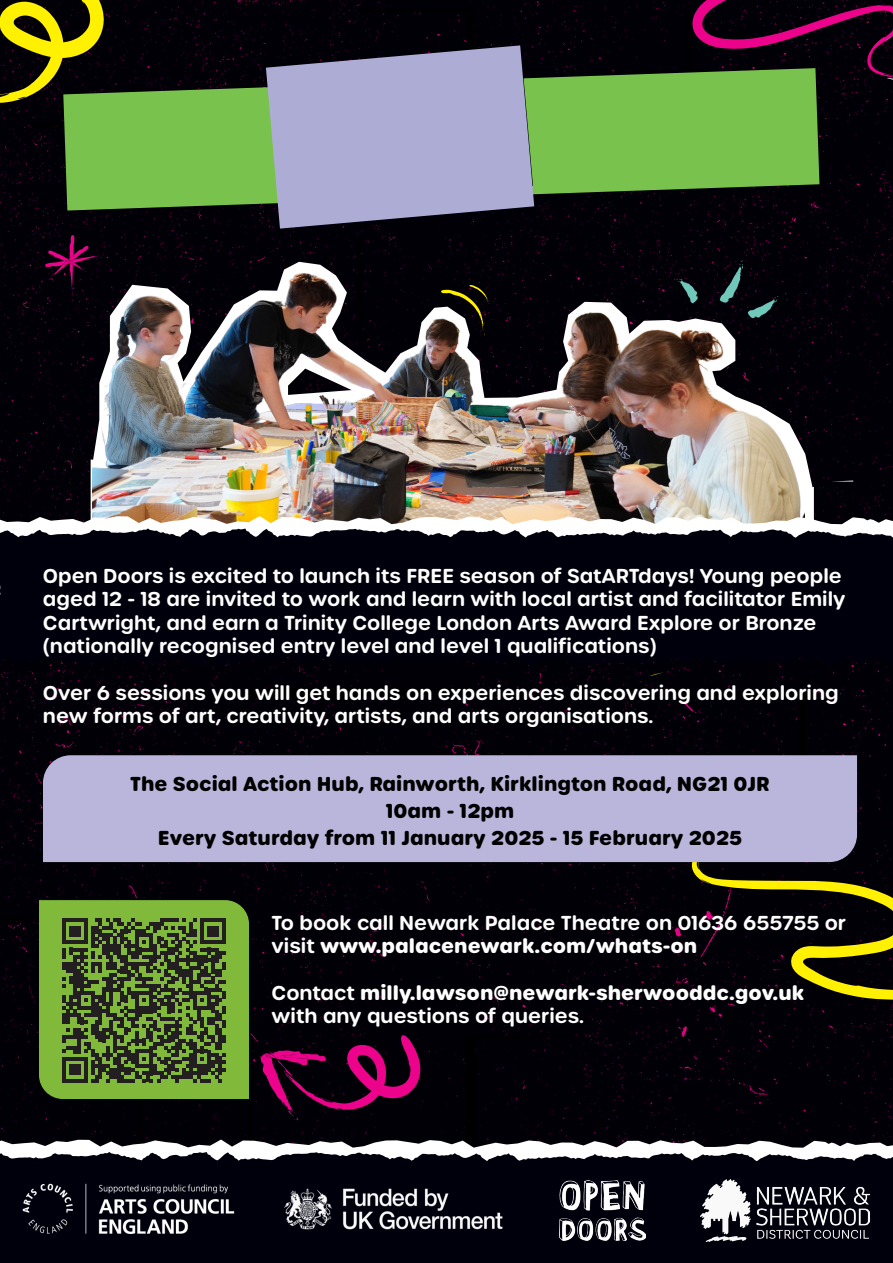
<style>
.page{position:relative;width:893px;height:1263px;background:#fff}
.page>*{position:absolute;margin:0;border:0;box-sizing:border-box;transform-origin:0 0}
.t1{font:600 19.5px/23.4px "Urbane Rounded";color:#fff}
.t2{font:700 19.5px "Urbane Rounded";color:#000}
.t3{font:700 19.5px/23.4px "Urbane Rounded";color:#fff}
.s1{font-weight:700}
.s2{font-weight:600}
</style>
<div class="page">
<div style="left:0;top:0;width:893px;height:1139px;background:#000006"></div>
<svg style="left:691px;top:798px;width:202px;height:202px;background:#242006"></svg>
<svg style="left:649px;top:672px;width:15px;height:4px"></svg>
<div style="left:22px;top:262px;width:839px;height:254px;background:#000006"></div>
<img style="left:92px;top:211px;width:713px;height:305px">
<svg style="left:0;top:1139px;width:893px;height:7px;background:#252429"></svg>
<svg style="left:66px;top:1142px;width:827px;height:6px"></svg>
<svg style="left:0;top:1152px;width:893px;height:111px;background:#11111d"></svg>
<img style="left:701px;top:1179px;width:168px;height:63px">
<img style="left:560px;top:1181px;width:86px;height:59px">
<img style="left:279px;top:1184px;width:229px;height:50px">
<img style="left:10px;top:1171px;width:237px;height:75px">
<div style="left:43px;top:755px;width:814px;height:107px;background:#bab6db"></div>
<img style="left:0;top:516px;width:893px;height:12px">
<svg style="left:105px;top:519px;width:788px;height:9px"></svg>
<div style="left:0;top:528px;width:893px;height:137px;background:#00000c"></div>
<svg style="left:63px;top:68px;width:756px;height:143px;background:#639d40"></svg>
<svg style="left:266px;top:45px;width:268px;height:184px;background:#9495b5"></svg>
<svg style="left:720px;top:260px;width:59px;height:59px;background:#111b20"></svg>
<svg style="left:677px;top:279px;width:22px;height:24px"></svg>
<svg style="left:440px;top:285px;width:49px;height:50px;background:#433f2f"></svg>
<svg style="left:668px;top:0;width:225px;height:88px;background:#2c191f"></svg>
<svg style="left:44px;top:235px;width:60px;height:58px;background:#210019"></svg>
<svg style="left:0;top:0;width:104px;height:103px;background:#605c07"></svg>
<svg style="left:39px;top:900px;width:381px;height:221px;background:#383e20"></svg>
<p class="t1" style="left:43px;top:564px;width:804px">Open Doors is excited to launch its FREE season of SatARTdays! Young people aged 12 - 18 are invited to work and learn with local artist and facilitator Emily Cartwright, and earn a Trinity College London Arts Award Explore or Bronze (nationally recognised entry level and level 1 qualifications)</p>
<p class="t1" style="left:43px;top:681px;width:797px">Over 6 sessions you will get hands on experiences discovering and exploring new forms of art, creativity, artists, and arts organisations.</p>
<p class="t2" style="left:130px;top:770px;width:641px">The Social Action Hub, Rainworth, Kirklington Road, NG21 0JR</p>
<p class="t2" style="left:386px;top:797px;width:130px">10am - 12pm</p>
<p class="t2" style="left:158px;top:824px;width:586px">Every Saturday from 11 January 2025 - 15 February 2025</p>
<p class="t1" style="left:272px;top:911px;width:576px">To book call Newark Palace Theatre on 01636 655755 or visit <span class="s1">www.palacenewark.com/whats-on</span></p>
<p class="t3" style="left:272px;top:981px;width:534px"><span class="s2">Contact</span> milly.lawson@newark-sherwooddc.gov.uk <span class="s2">with any questions of queries.</span></p>
</div>
